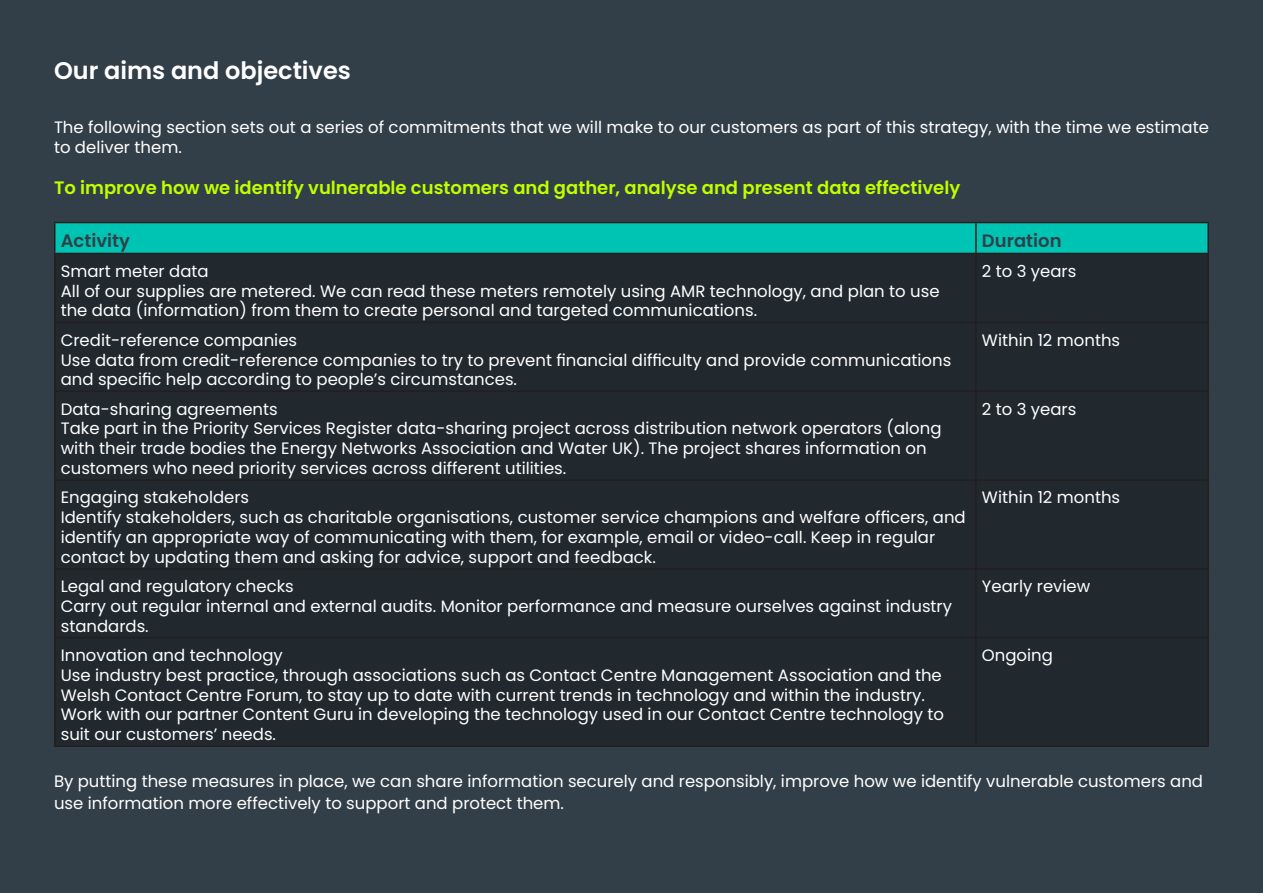
<style>
.page{position:relative;width:1263px;height:893px;background:#333f48}
.page>*{position:absolute;margin:0;border:0;box-sizing:border-box;transform-origin:0 0}
.t1{font:600 24px "Poppins";color:#fff}
.t2{font:600 18px "Poppins";color:#bfff00}
.t3{font:600 18px "Poppins";color:#333f48}
.t4{font:16.5px/19.8px "Poppins";color:#fff}
</style>
<div class="page">
<div style="left:56px;top:223px;width:1151px;height:30px;background:#00c4b3"></div>
<div style="left:56px;top:254px;width:1151px;height:491px;background:#21282e"></div>
<hr style="left:54px;top:222px;width:922px;height:1px;background:#231f20">
<hr style="left:54px;top:223px;width:2px;height:30px;background:#231f20">
<hr style="left:976px;top:222px;width:233px;height:1px;background:#231f20">
<hr style="left:975px;top:223px;width:2px;height:30px;background:#231f20">
<hr style="left:1207px;top:223px;width:2px;height:30px;background:#231f20">
<hr style="left:54px;top:253px;width:922px;height:1px;background:#231f20">
<hr style="left:54px;top:254px;width:2px;height:68px;background:#231f20">
<hr style="left:976px;top:253px;width:233px;height:1px;background:#231f20">
<hr style="left:975px;top:254px;width:2px;height:68px;background:#231f20">
<hr style="left:1207px;top:254px;width:2px;height:68px;background:#231f20">
<hr style="left:54px;top:322px;width:922px;height:1px;background:#231f20">
<hr style="left:54px;top:323px;width:2px;height:68px;background:#231f20">
<hr style="left:976px;top:322px;width:233px;height:1px;background:#231f20">
<hr style="left:975px;top:323px;width:2px;height:68px;background:#231f20">
<hr style="left:1207px;top:323px;width:2px;height:68px;background:#231f20">
<hr style="left:54px;top:391px;width:922px;height:1px;background:#231f20">
<hr style="left:54px;top:392px;width:2px;height:87px;background:#231f20">
<hr style="left:976px;top:391px;width:233px;height:1px;background:#231f20">
<hr style="left:975px;top:392px;width:2px;height:87px;background:#231f20">
<hr style="left:1207px;top:392px;width:2px;height:87px;background:#231f20">
<hr style="left:54px;top:479px;width:922px;height:2px;background:#231f20">
<hr style="left:54px;top:481px;width:2px;height:87px;background:#231f20">
<hr style="left:976px;top:479px;width:233px;height:2px;background:#231f20">
<hr style="left:975px;top:481px;width:2px;height:87px;background:#231f20">
<hr style="left:1207px;top:481px;width:2px;height:87px;background:#231f20">
<hr style="left:54px;top:568px;width:922px;height:1px;background:#231f20">
<hr style="left:54px;top:569px;width:2px;height:68px;background:#231f20">
<hr style="left:976px;top:568px;width:233px;height:1px;background:#231f20">
<hr style="left:975px;top:569px;width:2px;height:68px;background:#231f20">
<hr style="left:1207px;top:569px;width:2px;height:68px;background:#231f20">
<hr style="left:54px;top:637px;width:922px;height:1px;background:#231f20">
<hr style="left:54px;top:638px;width:2px;height:107px;background:#231f20">
<hr style="left:976px;top:637px;width:233px;height:1px;background:#231f20">
<hr style="left:975px;top:638px;width:2px;height:107px;background:#231f20">
<hr style="left:1207px;top:638px;width:2px;height:107px;background:#231f20">
<hr style="left:54px;top:745px;width:922px;height:2px;background:#231f20">
<hr style="left:976px;top:745px;width:233px;height:2px;background:#231f20">
<p class="t1" style="left:54px;top:57px;width:298px">Our aims and objectives</p>
<p class="t4" style="left:54px;top:117px;width:1156px">The following section sets out a series of commitments that we will make to our customers as part of this strategy, with the time we estimate to deliver them.</p>
<p class="t2" style="left:54px;top:177px;width:908px">To improve how we identify vulnerable customers and gather, analyse and present data effectively</p>
<p class="t3" style="left:61px;top:231px;width:71px">Activity</p>
<p class="t3" style="left:982px;top:231px;width:81px">Duration</p>
<p class="t4" style="left:61px;top:261px;width:149px">Smart meter data</p>
<p class="t4" style="left:61px;top:281px;width:880px">All of our supplies are metered. We can read these meters remotely using AMR technology, and plan to use the data (information) from them to create personal and targeted communications.</p>
<p class="t4" style="left:982px;top:261px;width:96px">2 to 3 years</p>
<p class="t4" style="left:61px;top:330px;width:238px">Credit-reference companies</p>
<p class="t4" style="left:61px;top:350px;width:892px">Use data from credit-reference companies to try to prevent financial difficulty and provide communications and specific help according to people’s circumstances.</p>
<p class="t4" style="left:61px;top:399px;width:219px">Data-sharing agreements</p>
<p class="t4" style="left:61px;top:419px;width:882px">Take part in the Priority Services Register data-sharing project across distribution network operators (along with their trade bodies the Energy Networks Association and Water UK). The project shares information on</p>
<p class="t4" style="left:61px;top:458px;width:507px">customers who need priority services across different utilities.</p>
<p class="t4" style="left:61px;top:488px;width:190px">Engaging stakeholders</p>
<p class="t4" style="left:61px;top:508px;width:906px">Identify stakeholders, such as charitable organisations, customer service champions and welfare officers, and identify an appropriate way of communicating with them, for example, email or video-call. Keep in regular contact by updating them and asking for advice, support and feedback.</p>
<p class="t4" style="left:61px;top:576px;width:235px">Legal and regulatory checks</p>
<p class="t4" style="left:61px;top:596px;width:893px">Carry out regular internal and external audits. Monitor performance and measure ourselves against industry standards.</p>
<p class="t4" style="left:61px;top:645px;width:224px">Innovation and technology</p>
<p class="t4" style="left:61px;top:665px;width:885px">Use industry best practice, through associations such as Contact Centre Management Association and the Welsh Contact Centre Forum, to stay up to date with current trends in technology and within the industry.<br>Work with our partner Content Guru in developing the technology used in our Contact Centre technology to suit our customers’ needs.</p>
<p class="t4" style="left:982px;top:330px;width:140px">Within 12 months</p>
<p class="t4" style="left:982px;top:399px;width:96px">2 to 3 years</p>
<p class="t4" style="left:982px;top:488px;width:140px">Within 12 months</p>
<p class="t4" style="left:982px;top:576px;width:110px">Yearly review</p>
<p class="t4" style="left:982px;top:645px;width:73px">Ongoing</p>
<p class="t4" style="left:54px;top:770px;width:1150px;line-height:21.6px">By putting these measures in place, we can share information securely and responsibly, improve how we identify vulnerable customers and use information more effectively to support and protect them.</p>
</div>
